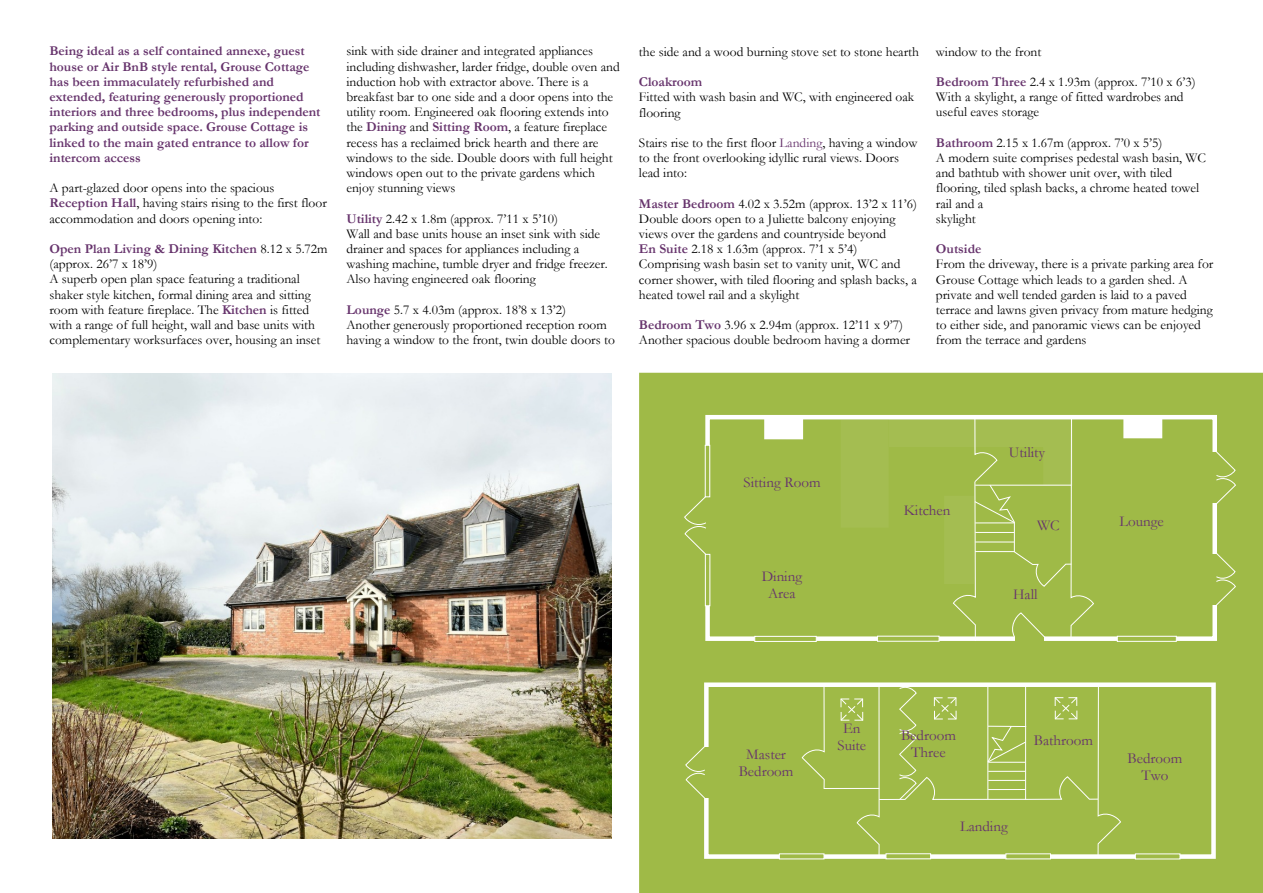
<style>
.page{position:relative;width:1263px;height:893px;background:#fff}
.page>*{position:absolute;margin:0;border:0;box-sizing:border-box;transform-origin:0 0}
.t1{font:15px/17px "Garamond";color:#66336c;text-align:center}
.t2{font:13.5px/15.1px "Garamond";color:#000}
.t3{font:700 13.5px/15.1px "Garamond";color:#66336c}
.s1{font-weight:700;color:#66336c}
.s2{color:#66336c}
</style>
<div class="page">
<div style="left:639px;top:373px;width:624px;height:520px;background:#9fba47"></div>
<div style="left:705px;top:415px;width:512px;height:226px;border:4px solid #fff"></div>
<div style="left:1015px;top:632px;width:29px;height:13px;background:#9fba47"></div>
<svg style="left:859px;top:402px;width:235px;height:240px"></svg>
<div style="left:944px;top:496px;width:30px;height:88px;background:#a4bd51"></div>
<div style="left:841px;top:420px;width:48px;height:108px;background:#a4bd51"></div>
<div style="left:1123px;top:416px;width:39px;height:22px;background:#fff"></div>
<div style="left:764px;top:417px;width:39px;height:22px;background:#fff"></div>
<svg style="left:1117px;top:636px;width:60px;height:6px"></svg>
<svg style="left:877px;top:636px;width:62px;height:6px"></svg>
<svg style="left:754px;top:636px;width:63px;height:6px"></svg>
<div style="left:703px;top:490px;width:11px;height:74px;background:#9fba47"></div>
<svg style="left:684px;top:495px;width:23px;height:60px"></svg>
<svg style="left:705px;top:554px;width:5px;height:52px"></svg>
<svg style="left:705px;top:445px;width:5px;height:52px"></svg>
<div style="left:1209px;top:452px;width:10px;height:51px;background:#9fba47"></div>
<svg style="left:1215px;top:451px;width:21px;height:54px"></svg>
<div style="left:1209px;top:554px;width:10px;height:50px;background:#9fba47"></div>
<svg style="left:1215px;top:552px;width:21px;height:54px"></svg>
<div style="left:704px;top:682px;width:512px;height:177px;border:4px solid #fff"></div>
<svg style="left:1135px;top:853px;width:45px;height:6px"></svg>
<svg style="left:779px;top:853px;width:45px;height:6px"></svg>
<svg style="left:885px;top:856px;width:46px;height:3px"></svg>
<svg style="left:1005px;top:856px;width:46px;height:3px"></svg>
<svg style="left:801px;top:685px;width:320px;height:171px"></svg>
<div style="left:702px;top:747px;width:10px;height:51px;background:#9fba47"></div>
<svg style="left:685px;top:745px;width:21px;height:54px"></svg>
<img style="left:52px;top:373px;width:559px;height:465px">
<p class="t3" style="left:49px;top:45px;width:272px">Being ideal as a self contained annexe, guest house or Air BnB style rental, Grouse Cottage has been immaculately refurbished and extended, featuring generously proportioned interiors and three bedrooms, plus independent parking and outside space. Grouse Cottage is linked to the main gated entrance to allow for intercom access</p>
<p class="t2" style="left:49px;top:182px;width:279px">A part-glazed door opens into the spacious<br><span class="s1">Reception Hall</span>, having stairs rising to the first floor accommodation and doors opening into:</p>
<p class="t2" style="left:49px;top:243px;width:280px"><span class="s1">Open Plan Living &amp; Dining Kitchen</span> 8.12 x 5.72m (approx. 26’7 x 18’9)<br>A superb open plan space featuring a traditional shaker style kitchen, formal dining area and sitting room with feature fireplace. The <span class="s1">Kitchen</span> is fitted with a range of full height, wall and base units with complementary worksurfaces over, housing an inset</p>
<p class="t2" style="left:346px;top:45px;width:275px">sink with side drainer and integrated appliances including dishwasher, larder fridge, double oven and induction hob with extractor above. There is a breakfast bar to one side and a door opens into the utility room. Engineered oak flooring extends into the <span class="s1">Dining</span> and <span class="s1">Sitting Room</span>, a feature fireplace recess has a reclaimed brick hearth and there are windows to the side. Double doors with full height windows open out to the private gardens which enjoy stunning views</p>
<p class="t2" style="left:346px;top:212px;width:263px"><span class="s1">Utility</span> 2.42 x 1.8m (approx. 7’11 x 5’10)<br>Wall and base units house an inset sink with side drainer and spaces for appliances including a washing machine, tumble dryer and fridge freezer.<br>Also having engineered oak flooring</p>
<p class="t2" style="left:346px;top:303px;width:270px"><span class="s1">Lounge</span> 5.7 x 4.03m (approx. 18’8 x 13’2)<br>Another generously proportioned reception room having a window to the front, twin double doors to</p>
<p class="t2" style="left:639px;top:46px;width:282px">the side and a wood burning stove set to stone hearth</p>
<p class="t3" style="left:639px;top:76px;width:65px">Cloakroom</p>
<p class="t2" style="left:639px;top:91px;width:277px">Fitted with wash basin and WC, with engineered oak flooring</p>
<p class="t2" style="left:639px;top:137px;width:280px">Stairs rise to the first floor <span class="s2">Landing</span>, having a window to the front overlooking idyllic rural views. Doors lead into:</p>
<p class="t2" style="left:639px;top:197px;width:279px"><span class="s1">Master Bedroom</span> 4.02 x 3.52m (approx. 13’2 x 11’6)<br>Double doors open to a Juliette balcony enjoying views over the gardens and countryside beyond<br><span class="s1">En Suite</span> 2.18 x 1.63m (approx. 7’1 x 5’4)<br>Comprising wash basin set to vanity unit, WC and corner shower, with tiled flooring and splash backs, a heated towel rail and a skylight</p>
<p class="t2" style="left:639px;top:319px;width:273px"><span class="s1">Bedroom Two</span> 3.96 x 2.94m (approx. 12’11 x 9’7)<br>Another spacious double bedroom having a dormer</p>
<p class="t2" style="left:936px;top:45px;width:107px">window to the front</p>
<p class="t2" style="left:936px;top:76px;width:261px"><span class="s1">Bedroom Three</span> 2.4 x 1.93m (approx. 7’10 x 6’3)<br>With a skylight, a range of fitted wardrobes and useful eaves storage</p>
<p class="t2" style="left:936px;top:137px;width:272px"><span class="s1">Bathroom</span> 2.15 x 1.67m (approx. 7’0 x 5’5)<br>A modern suite comprises pedestal wash basin, WC and bathtub with shower unit over, with tiled flooring, tiled splash backs, a chrome heated towel rail and a<br>skylight</p>
<p class="t3" style="left:936px;top:243px;width:47px">Outside</p>
<p class="t2" style="left:936px;top:258px;width:279px">From the driveway, there is a private parking area for Grouse Cottage which leads to a garden shed. A private and well tended garden is laid to a paved terrace and lawns given privacy from mature hedging to either side, and panoramic views can be enjoyed from the terrace and gardens</p>
<p class="t1" style="left:744px;top:476px;width:79px">Sitting Room</p>
<p class="t1" style="left:762px;top:569px;width:42px">Dining<br>Area</p>
<p class="t1" style="left:904px;top:503px;width:48px">Kitchen</p>
<p class="t1" style="left:1009px;top:446px;width:37px">Utility</p>
<p class="t1" style="left:1037px;top:518px;width:24px">WC</p>
<p class="t1" style="left:1013px;top:587px;width:26px">Hall</p>
<p class="t1" style="left:1119px;top:515px;width:46px">Lounge</p>
<p class="t1" style="left:837px;top:722px;width:30px">En<br>Suite</p>
<p class="t1" style="left:1034px;top:734px;width:61px">Bathroom</p>
<p class="t1" style="left:901px;top:729px;width:56px">Bedroom<br>Three</p>
<p class="t1" style="left:739px;top:747px;width:56px">Master<br>Bedroom</p>
<p class="t1" style="left:1128px;top:751px;width:56px">Bedroom<br>Two</p>
<p class="t1" style="left:960px;top:819px;width:49px">Landing</p>
</div>
